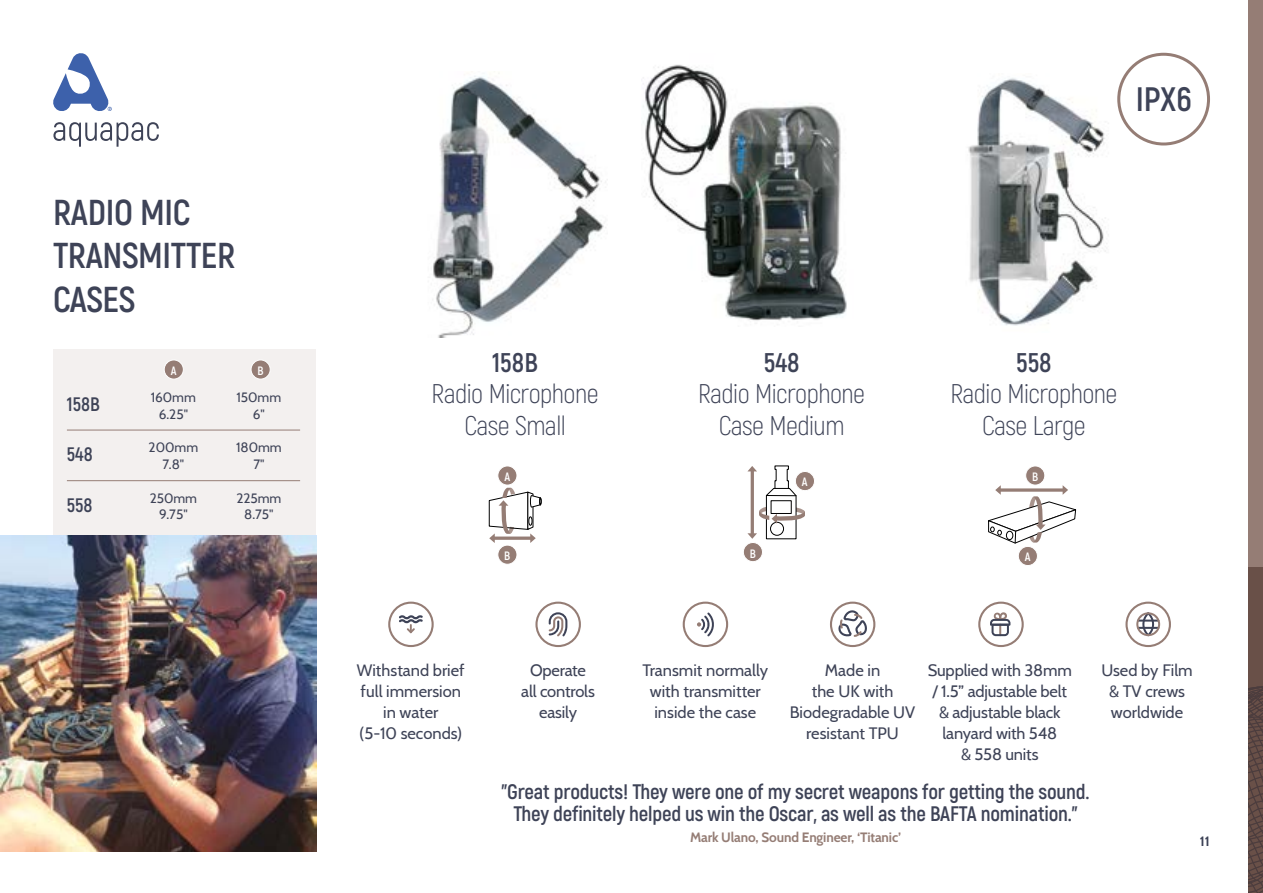
<style>
.page{position:relative;width:1263px;height:893px;background:#fff}
.page>*{position:absolute;margin:0;border:0;box-sizing:border-box;transform-origin:0 0}
.t1{font:700 36px/43.2px "Akrobat";letter-spacing:-.01em;color:#3e4357}
.t2{font:700 33.9px "Akrobat";color:#3e4357}
.t3{font:300 27px/31.5px "Akrobat";letter-spacing:-.02em;color:#3e4357;text-align:center}
.t4{font:700 27px "Akrobat";color:#3e4357}
.t5{font:700 21px/22.5px "Akrobat";letter-spacing:-.01em;color:#3e4357;text-align:center}
.t6{font:700 19.5px "Akrobat";color:#3e4357}
.t7{font:16.5px/21px "Cabin";color:#3e4357;text-align:center}
.t8{font:13.5px "Cabin";color:#3e4357}
.t9{font:700 13.5px "Cabin";letter-spacing:-.01em;color:#957d75}
.t10{font:700 13.5px "Cabin";color:#3e4357}
.t11{font:700 12.15px "Akrobat";color:#fff}
</style>
<div class="page">
<svg style="left:53px;top:122px;width:106px;height:25px"></svg>
<svg style="left:53px;top:53px;width:59px;height:58px"></svg>
<img style="left:968px;top:78px;width:152px;height:248px">
<img style="left:643px;top:64px;width:204px;height:257px">
<img style="left:432px;top:73px;width:174px;height:265px">
<div style="left:53px;top:349px;width:263px;height:187px;background:#f3f0ef"></div>
<img style="left:0;top:536px;width:316px;height:316px">
<div style="left:1117px;top:53px;width:93px;height:92px;border:3px solid #957d75;border-radius:50%"></div>
<div style="left:1248px;top:0;width:15px;height:893px;background:#957d75"></div>
<svg style="left:1248px;top:574px;width:15px;height:319px;background:#614a44"></svg>
<hr style="left:67px;top:480px;width:233px;height:1px;background:#957d75">
<div style="left:164px;top:360px;width:19px;height:19px;background:#957d75;border-radius:50%"></div>
<div style="left:164px;top:360px;width:19px;height:19px;border:1px solid #fff;border-radius:50%"></div>
<div style="left:251px;top:360px;width:19px;height:19px;background:#957d75;border-radius:50%"></div>
<div style="left:251px;top:360px;width:19px;height:19px;border:1px solid #fff;border-radius:50%"></div>
<hr style="left:67px;top:430px;width:233px;height:1px;background:#957d75">
<div style="left:535px;top:602px;width:46px;height:45px;border:2px solid #957d75;border-radius:50%"></div>
<div style="left:683px;top:602px;width:45px;height:45px;border:2px solid #957d75;border-radius:50%"></div>
<div style="left:978px;top:602px;width:46px;height:45px;border:2px solid #957d75;border-radius:50%"></div>
<div style="left:1125px;top:602px;width:46px;height:45px;border:2px solid #957d75;border-radius:50%"></div>
<div style="left:388px;top:602px;width:46px;height:45px;border:2px solid #957d75;border-radius:50%"></div>
<svg style="left:549px;top:612px;width:18px;height:24px"></svg>
<svg style="left:990px;top:612px;width:20px;height:24px"></svg>
<div style="left:830px;top:602px;width:45px;height:45px;border:2px solid #957d75;border-radius:50%"></div>
<svg style="left:837px;top:609px;width:30px;height:28px"></svg>
<div style="left:498px;top:466px;width:19px;height:19px;background:#957d75;border-radius:50%"></div>
<div style="left:498px;top:466px;width:19px;height:19px;border:1px solid #fff;border-radius:50%"></div>
<div style="left:498px;top:545px;width:19px;height:19px;background:#957d75;border-radius:50%"></div>
<div style="left:498px;top:545px;width:19px;height:19px;border:1px solid #fff;border-radius:50%"></div>
<svg style="left:489px;top:488px;width:52px;height:55px"></svg>
<div style="left:795px;top:471px;width:19px;height:20px;background:#957d75;border-radius:50%"></div>
<div style="left:795px;top:471px;width:20px;height:20px;border:1px solid #fff;border-radius:50%"></div>
<div style="left:743px;top:542px;width:19px;height:20px;background:#957d75;border-radius:50%"></div>
<div style="left:743px;top:542px;width:20px;height:20px;border:1px solid #fff;border-radius:50%"></div>
<svg style="left:747px;top:466px;width:58px;height:73px"></svg>
<div style="left:1018px;top:546px;width:19px;height:20px;background:#957d75;border-radius:50%"></div>
<div style="left:1018px;top:546px;width:19px;height:20px;border:1px solid #fff;border-radius:50%"></div>
<div style="left:1026px;top:466px;width:19px;height:19px;background:#957d75;border-radius:50%"></div>
<div style="left:1025px;top:466px;width:20px;height:19px;border:1px solid #fff;border-radius:50%"></div>
<svg style="left:988px;top:485px;width:88px;height:58px"></svg>
<svg style="left:1136px;top:612px;width:24px;height:24px"></svg>
<svg style="left:697px;top:612px;width:17px;height:24px"></svg>
<svg style="left:399px;top:615px;width:24px;height:18px"></svg>
<h1 class="t1" style="left:53px;top:191px;width:184px">RADIO MIC<br>TRANSMITTER<br>CASES</h1>
<p class="t11" style="left:171px;top:363px;width:7px">A</p>
<p class="t11" style="left:257px;top:363px;width:8px">B</p>
<p class="t6" style="left:67px;top:392px;width:35px">158B</p>
<p class="t8" style="left:151px;top:387px;width:47px">160mm</p>
<p class="t8" style="left:237px;top:387px;width:46px">150mm</p>
<p class="t8" style="left:159px;top:403px;width:31px">6.25"</p>
<p class="t8" style="left:253px;top:403px;width:14px">6"</p>
<p class="t6" style="left:67px;top:442px;width:27px">548</p>
<p class="t8" style="left:149px;top:437px;width:51px">200mm</p>
<p class="t8" style="left:236px;top:437px;width:47px">180mm</p>
<p class="t8" style="left:163px;top:453px;width:23px">7.8"</p>
<p class="t8" style="left:253px;top:453px;width:13px">7"</p>
<p class="t6" style="left:67px;top:493px;width:27px">558</p>
<p class="t8" style="left:150px;top:487px;width:49px">250mm</p>
<p class="t8" style="left:236px;top:487px;width:47px">225mm</p>
<p class="t8" style="left:159px;top:504px;width:30px">9.75"</p>
<p class="t8" style="left:244px;top:504px;width:31px">8.75"</p>
<h2 class="t2" style="left:1136px;top:78px;width:57px">IPX6</h2>
<h3 class="t4" style="left:492px;top:346px;width:47px">158B</h3>
<h3 class="t3" style="left:432px;top:378px;width:169px">Radio Microphone<br>Case Small</h3>
<h3 class="t4" style="left:764px;top:346px;width:37px">548</h3>
<h3 class="t3" style="left:698px;top:378px;width:169px">Radio Microphone<br>Case Medium</h3>
<h3 class="t4" style="left:1016px;top:346px;width:37px">558</h3>
<h3 class="t3" style="left:950px;top:378px;width:169px">Radio Microphone<br>Case Large</h3>
<p class="t11" style="left:504px;top:469px;width:7px">A</p>
<p class="t11" style="left:802px;top:474px;width:7px">A</p>
<p class="t11" style="left:1032px;top:469px;width:8px">B</p>
<p class="t11" style="left:504px;top:549px;width:8px">B</p>
<p class="t11" style="left:750px;top:546px;width:8px">B</p>
<p class="t11" style="left:1025px;top:549px;width:7px">A</p>
<p class="t7" style="left:357px;top:659px;width:109px">Withstand brief full immersion in water<br>(5-10 seconds)</p>
<p class="t7" style="left:521px;top:659px;width:75px">Operate all controls easily</p>
<p class="t7" style="left:642px;top:659px;width:127px">Transmit normally with transmitter inside the case</p>
<p class="t7" style="left:790px;top:659px;width:127px">Made in<br>the UK with<br>Biodegradable UV resistant TPU</p>
<p class="t7" style="left:1101px;top:659px;width:93px">Used by Film &amp; TV crews worldwide</p>
<p class="t7" style="left:928px;top:659px;width:146px">Supplied with 38mm / 1.5” adjustable belt &amp; adjustable black lanyard with 548<br>&amp; 558 units</p>
<p class="t5" style="left:502px;top:780px;width:589px">"Great products! They were one of my secret weapons for getting the sound.<br>They definitely helped us win the Oscar, as well as the BAFTA nomination."</p>
<p class="t9" style="left:690px;top:827px;width:213px">Mark Ulano, Sound Engineer, ‘Titanic’</p>
<p class="t10" style="left:1200px;top:831px;width:11px">11</p>
</div>
